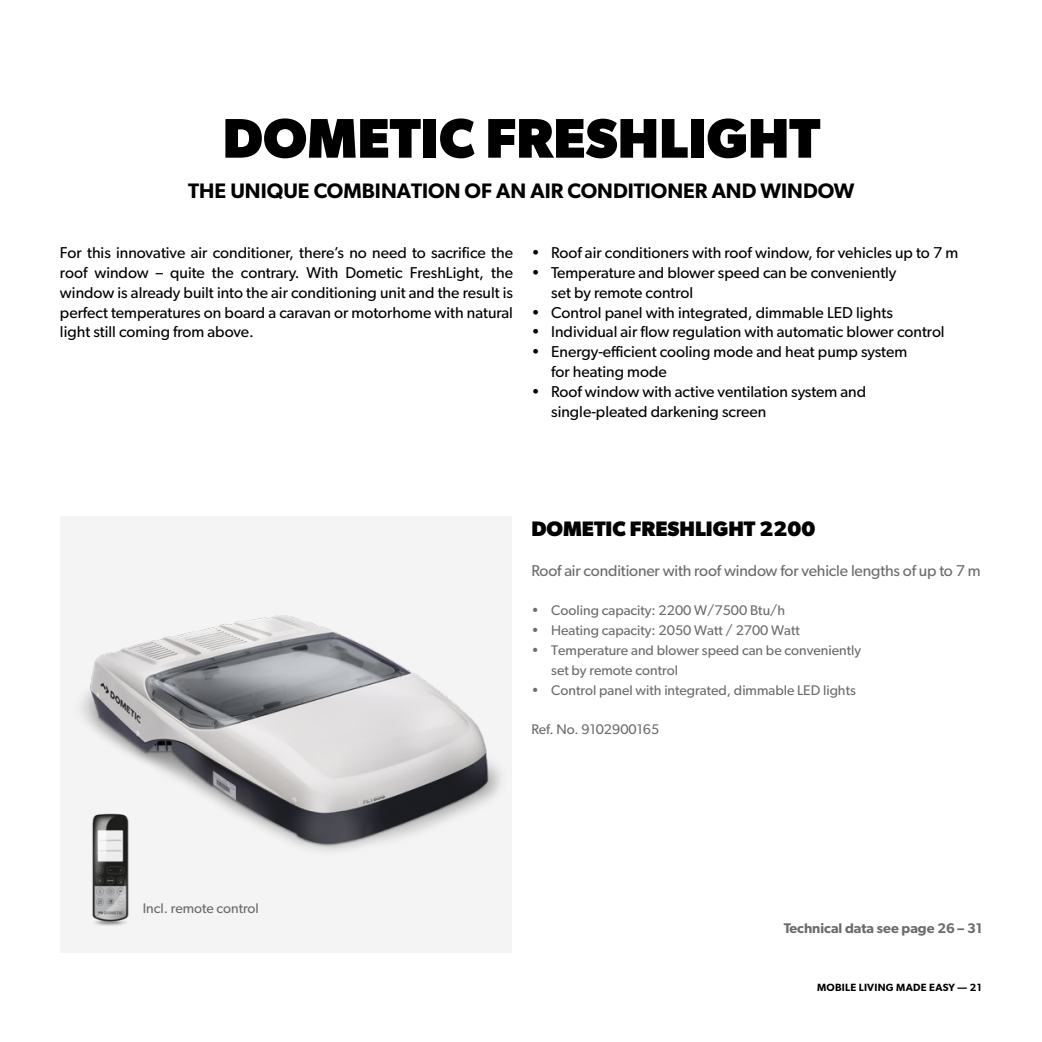
<style>
.page{position:relative;width:1042px;height:1042px;background:#fff}
.page>*{position:absolute;margin:0;border:0;box-sizing:border-box;transform-origin:0 0}
.t1{font:700 56px "Gibson";color:#000}
.t2{font:600 21px "Gibson";color:#000}
.t3{font:700 21px "Gibson";color:#000}
.t4{font:15.75px/19.8px "Gibson";color:#000}
.t5{font:15.75px "Gibson";letter-spacing:-.01em;color:#6c6c6c}
.t6{font:14px/19.8px "Gibson";color:#6c6c6c}
.t7{font:600 14px "Gibson";color:#6c6c6c}
.t8{font:600 10.5px "Gibson";letter-spacing:.025em;color:#000}
</style>
<div class="page">
<div style="left:60px;top:516px;width:451px;height:436px;background:#f4f4f4"></div>
<img style="left:92px;top:883px;width:37px;height:43px">
<img style="left:81px;top:615px;width:420px;height:268px">
<h1 class="t1" style="left:223px;top:105px;width:599px">DOMETIC FRESHLIGHT</h1>
<h2 class="t2" style="left:188px;top:179px;width:668px">THE UNIQUE COMBINATION OF AN AIR CONDITIONER AND WINDOW</h2>
<p class="t4" style="left:60px;top:242px;width:455px;text-align:justify">For this innovative air conditioner, there’s no need to sacrifice the roof window – quite the contrary. With Dometic FreshLight, the window is already built into the air conditioning unit and the result is perfect temperatures on board a caravan or motorhome with natural light still coming from above.</p>
<p class="t4" style="left:531px;top:242px;width:428px">• Roof air conditioners with roof window, for vehicles up to 7 m</p>
<p class="t4" style="left:551px;top:262px;width:347px;text-indent:-20px">• Temperature and blower speed can be conveniently set by remote control</p>
<p class="t4" style="left:531px;top:302px;width:363px">• Control panel with integrated, dimmable LED lights</p>
<p class="t4" style="left:531px;top:322px;width:415px">• Individual air flow regulation with automatic blower control</p>
<p class="t4" style="left:551px;top:342px;width:357px;text-indent:-20px">• Energy-efficient cooling mode and heat pump system for heating mode</p>
<p class="t4" style="left:551px;top:381px;width:316px;text-indent:-20px">• Roof window with active ventilation system and single-pleated darkening screen</p>
<p class="t6" style="left:143px;top:898px;width:118px">Incl. remote control</p>
<h2 class="t3" style="left:531px;top:516px;width:286px">DOMETIC FRESHLIGHT 2200</h2>
<p class="t5" style="left:531px;top:561px;width:451px">Roof air conditioner with roof window for vehicle lengths of up to 7 m</p>
<p class="t6" style="left:531px;top:600px;width:255px">• Cooling capacity: 2200 W/7500 Btu/h</p>
<p class="t6" style="left:531px;top:620px;width:270px">• Heating capacity: 2050 Watt / 2700 Watt</p>
<p class="t6" style="left:551px;top:640px;width:311px;text-indent:-20px">• Temperature and blower speed can be conveniently set by remote control</p>
<p class="t6" style="left:531px;top:680px;width:326px">• Control panel with integrated, dimmable LED lights</p>
<p class="t6" style="left:531px;top:719px;width:129px">Ref. No. 9102900165</p>
<p class="t7" style="left:784px;top:919px;width:200px">Technical data see page 26 – 31</p>
<p class="t8" style="left:817px;top:981px;width:166px">MOBILE LIVING MADE EASY — 21</p>
</div>
